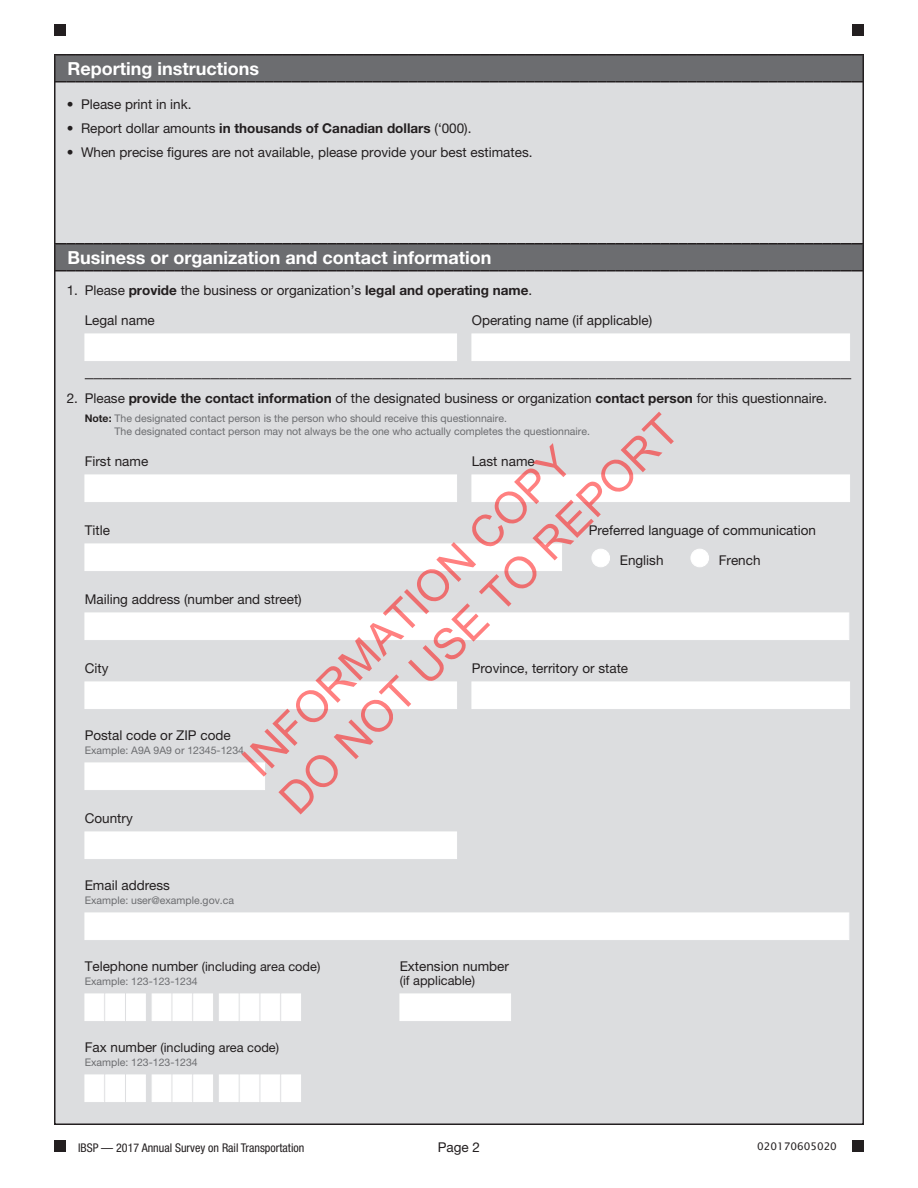
<style>
.page{position:relative;width:918px;height:1188px;background:#fff}
.page>*{position:absolute;margin:0;border:0;box-sizing:border-box;transform-origin:0 0}
.t1{font:43.95px/52.8px "Arial";color:rgb(255 0 0/.5)}
.Section_title{font:700 18px "Helvetica Neue LT Pro";color:#fff}
.t2{font:13.5px "Helvetica Neue LT Pro";color:#231f20}
.t3{font:700 13.5px "Helvetica Neue LT Pro";color:#231f20}
.t4{font:12.75px "Helvetica Neue LT Pro";color:#231f20}
.t5{font:condensed 12px "Helvetica Neue LT Pro";color:#231f20}
.t6{font:10.5px/12.8px "Helvetica Neue LT Pro";color:#6c6d70}
.t7{font:10.5px "Lucida Sans Unicode";color:#231f20}
.s1{font-weight:400}
.s2{font-weight:700}
.s3{font-weight:700;color:#231f20}
.s4{font-size:13.5px}
</style>
<div class="page">
<div style="left:54px;top:24px;width:12px;height:12px;background:#231f20"></div>
<div style="left:852px;top:24px;width:12px;height:12px;background:#231f20"></div>
<div style="left:54px;top:1140px;width:12px;height:12px;background:#231f20"></div>
<div style="left:852px;top:1140px;width:12px;height:12px;background:#231f20"></div>
<div style="left:55px;top:55px;width:808px;height:1069px;background:#dcdddf"></div>
<svg style="left:55px;top:56px;width:808px;height:214px"></svg>
<hr style="left:54px;top:56px;width:2px;height:25px;background:#231f20">
<hr style="left:862px;top:56px;width:2px;height:25px;background:#231f20">
<hr style="left:54px;top:244px;width:2px;height:26px;background:#231f20">
<hr style="left:862px;top:244px;width:2px;height:26px;background:#231f20">
<svg style="left:85px;top:378px;width:766px;height:1px"></svg>
<svg style="left:54px;top:54px;width:810px;height:2px;background:#353233"></svg>
<svg style="left:54px;top:81px;width:810px;height:1px"></svg>
<svg style="left:54px;top:243px;width:810px;height:1px"></svg>
<svg style="left:54px;top:270px;width:810px;height:2px;background:#524f50"></svg>
<div style="left:85px;top:334px;width:372px;height:27px;background:#fff"></div>
<div style="left:472px;top:334px;width:378px;height:27px;background:#fff"></div>
<div style="left:85px;top:475px;width:372px;height:27px;background:#fff"></div>
<div style="left:472px;top:475px;width:378px;height:27px;background:#fff"></div>
<div style="left:85px;top:544px;width:477px;height:27px;background:#fff"></div>
<div style="left:592px;top:549px;width:18px;height:18px;background:#fff;border-radius:50%"></div>
<div style="left:592px;top:549px;width:18px;height:18px;border:1px solid #fff;border-radius:50%"></div>
<div style="left:691px;top:549px;width:18px;height:18px;background:#fff;border-radius:50%"></div>
<div style="left:691px;top:549px;width:18px;height:18px;border:1px solid #fff;border-radius:50%"></div>
<div style="left:85px;top:613px;width:764px;height:27px;background:#fff"></div>
<div style="left:85px;top:682px;width:372px;height:27px;background:#fff"></div>
<div style="left:472px;top:682px;width:378px;height:27px;background:#fff"></div>
<div style="left:85px;top:763px;width:180px;height:27px;background:#fff"></div>
<div style="left:85px;top:832px;width:372px;height:27px;background:#fff"></div>
<div style="left:85px;top:913px;width:764px;height:27px;background:#fff"></div>
<div style="left:261px;top:994px;width:19px;height:27px;background:#fff"></div>
<div style="left:282px;top:994px;width:19px;height:27px;background:#fff"></div>
<div style="left:219px;top:994px;width:19px;height:27px;background:#fff"></div>
<div style="left:240px;top:994px;width:19px;height:27px;background:#fff"></div>
<div style="left:126px;top:994px;width:20px;height:27px;background:#fff"></div>
<div style="left:85px;top:994px;width:19px;height:27px;background:#fff"></div>
<div style="left:106px;top:994px;width:19px;height:27px;background:#fff"></div>
<div style="left:194px;top:994px;width:19px;height:27px;background:#fff"></div>
<div style="left:152px;top:994px;width:19px;height:27px;background:#fff"></div>
<div style="left:173px;top:994px;width:19px;height:27px;background:#fff"></div>
<div style="left:400px;top:994px;width:111px;height:27px;background:#fff"></div>
<div style="left:261px;top:1075px;width:19px;height:27px;background:#fff"></div>
<div style="left:282px;top:1075px;width:19px;height:27px;background:#fff"></div>
<div style="left:219px;top:1075px;width:19px;height:27px;background:#fff"></div>
<div style="left:240px;top:1075px;width:19px;height:27px;background:#fff"></div>
<div style="left:126px;top:1075px;width:20px;height:27px;background:#fff"></div>
<div style="left:85px;top:1075px;width:19px;height:27px;background:#fff"></div>
<div style="left:106px;top:1075px;width:19px;height:27px;background:#fff"></div>
<div style="left:194px;top:1075px;width:19px;height:27px;background:#fff"></div>
<div style="left:152px;top:1075px;width:19px;height:27px;background:#fff"></div>
<div style="left:173px;top:1075px;width:19px;height:27px;background:#fff"></div>
<p class="Section_title" style="left:68px;top:57px;width:193px">Reporting instructions</p>
<p class="t2" style="left:67px;top:97px;width:126px">• Please print in ink.</p>
<p class="t3" style="left:67px;top:120px;width:406px">• <span class="s1">Report dollar amounts</span> in thousands of Canadian dollars <span class="s1">(‘000).</span></p>
<p class="t2" style="left:67px;top:145px;width:467px"><span class="s2">•</span> When precise figures are not available, please provide your best estimates.</p>
<p class="Section_title" style="left:68px;top:246px;width:425px">Business or organization and contact information</p>
<p class="t2" style="left:67px;top:283px;width:13px">1.</p>
<p class="t2" style="left:85px;top:283px;width:449px">Please <span class="s2">provide</span> the business or organization’s <span class="s2">legal and operating name</span>.</p>
<p class="t2" style="left:85px;top:312px;width:72px">Legal name</p>
<p class="t2" style="left:472px;top:312px;width:182px">Operating name (if applicable)</p>
<p class="t2" style="left:67px;top:391px;width:13px">2.</p>
<p class="t2" style="left:85px;top:391px;width:744px">Please <span class="s2">provide the contact information</span> of the designated business or organization <span class="s2">contact person</span> for this questionnaire.</p>
<p class="t6" style="left:115px;top:412px;width:477px;text-indent:-30px"><span class="s3">Note:</span> The designated contact person is the person who should receive this questionnaire.<br>The designated contact person may not always be the one who actually completes the questionnaire.</p>
<p class="t2" style="left:85px;top:453px;width:65px">First name</p>
<p class="t2" style="left:472px;top:453px;width:65px">Last name</p>
<h1 class="t1" style="left:232px;top:750px;width:544px;rotate:-45deg">INFORMATION COPY<br>DO NOT USE TO REPORT</h1>
<p class="t2" style="left:85px;top:522px;width:27px">Title</p>
<p class="t2" style="left:589px;top:522px;width:229px">Preferred language of communication</p>
<p class="t2" style="left:620px;top:552px;width:45px">English</p>
<p class="t2" style="left:719px;top:552px;width:43px">French</p>
<p class="t2" style="left:85px;top:591px;width:219px">Mailing address (number and street)</p>
<p class="t2" style="left:85px;top:660px;width:25px">City</p>
<p class="t2" style="left:472px;top:660px;width:158px">Province, territory or state</p>
<p class="t2" style="left:85px;top:727px;width:148px">Postal code or ZIP code</p>
<p class="t6" style="left:85px;top:744px;width:161px">Example: A9A 9A9 or 12345-1234</p>
<p class="t2" style="left:85px;top:810px;width:50px">Country</p>
<p class="t2" style="left:85px;top:877px;width:87px">Email address</p>
<p class="t6" style="left:85px;top:894px;width:151px">Example: user@example.gov.ca</p>
<p class="t4" style="left:85px;top:959px;width:237px"><span class="s4">Telephone number</span> (including area code)</p>
<p class="t6" style="left:85px;top:975px;width:115px">Example: 123-123-1234</p>
<p class="t4" style="left:85px;top:1040px;width:196px"><span class="s4">Fax number</span> (including area code)</p>
<p class="t6" style="left:85px;top:1056px;width:115px">Example: 123-123-1234</p>
<p class="t2" style="left:400px;top:958px;width:111px">Extension number</p>
<p class="t4" style="left:400px;top:973px;width:77px">(if applicable)</p>
<p class="t5" style="left:78px;top:1141px;width:228px">IBSP — 2017 Annual Survey on Rail Transportation</p>
<p class="t2" style="left:438px;top:1139px;width:44px">Page 2</p>
<p class="t7" style="left:757px;top:1138px;width:81px">020170605020</p>
</div>
